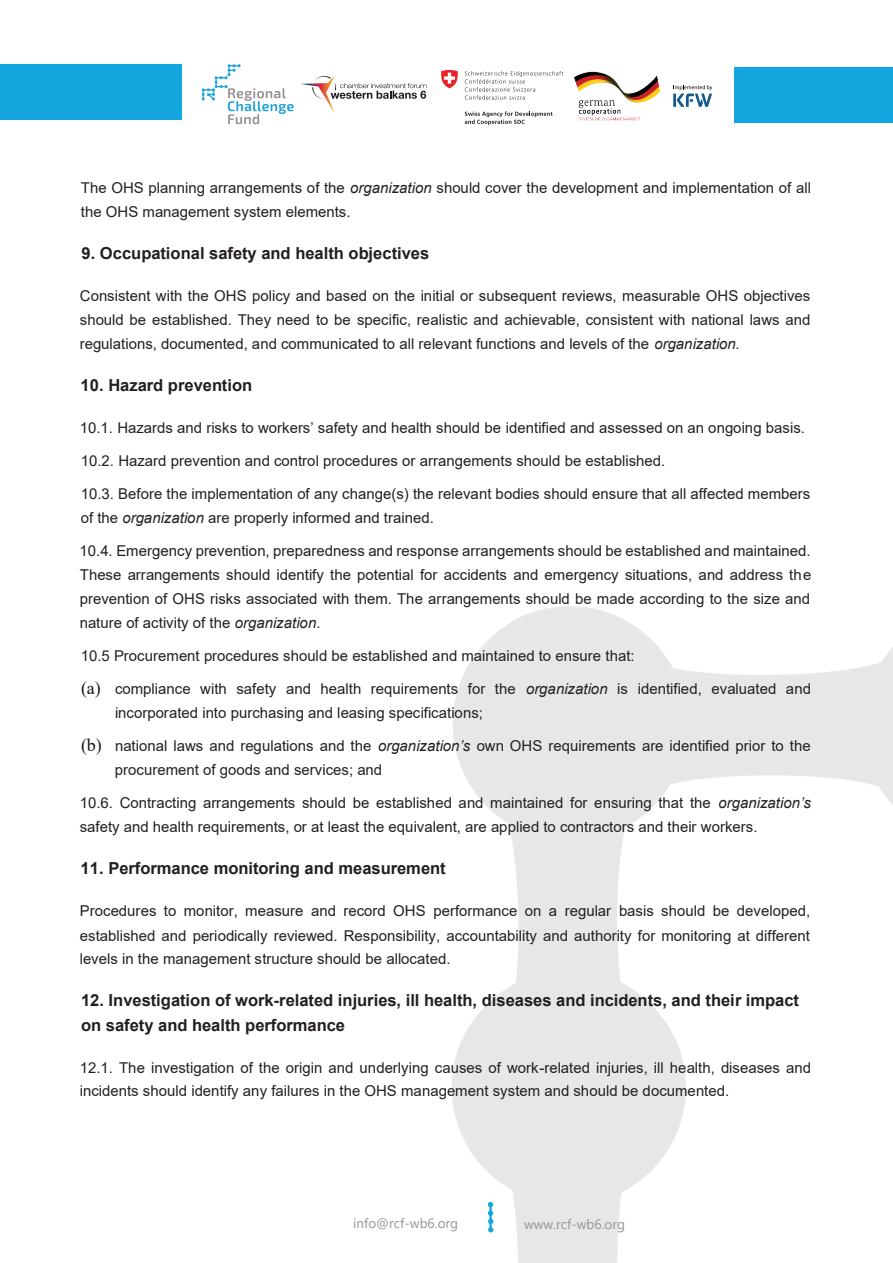
<style>
.page{position:relative;width:893px;height:1263px;background:#fff}
.page>*{position:absolute;margin:0;border:0;box-sizing:border-box;transform-origin:0 0}
.t1{font:700 16.5px/24.2px "Arial";color:#231f20}
.t2{font:15px/24px "Arial";color:#231f20}
.t3{font:13.5px "Segoe UI";color:#939598}
.s1{font-style:italic}
.s2{font-family:"Times New Roman";font-size:18px;color:#161414}
</style>
<div class="page">
<img style="left:181px;top:66px;width:712px;height:1197px">
<svg style="left:488px;top:1202px;width:5px;height:30px"></svg>
<div style="left:0;top:64px;width:181px;height:56px;background:#14a6df"></div>
<div style="left:735px;top:68px;width:158px;height:55px;background:#14a6df"></div>
<svg style="left:301px;top:76px;width:125px;height:38px"></svg>
<img style="left:571px;top:68px;width:93px;height:56px">
<svg style="left:202px;top:64px;width:92px;height:60px"></svg>
<svg style="left:465px;top:71px;width:98px;height:29px"></svg>
<svg style="left:465px;top:111px;width:88px;height:14px"></svg>
<svg style="left:441px;top:70px;width:17px;height:18px"></svg>
<svg style="left:673px;top:85px;width:39px;height:22px"></svg>
<p class="t2" style="left:81px;top:176px;width:732px">The OHS planning arrangements of the <span class="s1">organization</span> should cover the development and implementation of all the OHS management system elements.</p>
<p class="t1" style="left:82px;top:242px;width:349px">9. Occupational safety and health objectives</p>
<p class="t2" style="left:80px;top:284px;width:732px;text-align:justify">Consistent with the OHS policy and based on the initial or subsequent reviews, measurable OHS objectives should be established. They need to be specific, realistic and achievable, consistent with national laws and regulations, documented, and communicated to all relevant functions and levels of the <span class="s1">organization.</span></p>
<p class="t1" style="left:81px;top:374px;width:173px">10. Hazard prevention</p>
<p class="t2" style="left:80px;top:411px;width:727px;line-height:33px">10.1. Hazards and risks to workers’ safety and health should be identified and assessed on an ongoing basis.<br>10.2. Hazard prevention and control procedures or arrangements should be established.</p>
<p class="t2" style="left:81px;top:482px;width:731px">10.3. Before the implementation of any change(s) the relevant bodies should ensure that all affected members of the <span class="s1">organization</span> are properly informed and trained.</p>
<p class="t2" style="left:80px;top:539px;width:733px;text-align:justify">10.4. Emergency prevention, preparedness and response arrangements should be established and maintained.<br>These arrangements should identify the potential for accidents and emergency situations, and address the prevention of OHS risks associated with them. The arrangements should be made according to the size and nature of activity of the <span class="s1">organization</span>.</p>
<p class="t2" style="left:81px;top:640px;width:732px;line-height:33px">10.5 Procurement procedures should be established and maintained to ensure that:<br><span class="s2">(a)</span> compliance with safety and health requirements for the <span class="s1">organization</span> is identified, evaluated and</p>
<p class="t2" style="left:115px;top:701px;width:370px">incorporated into purchasing and leasing specifications;</p>
<p class="t2" style="left:115px;top:734px;width:697px;text-indent:-34px"><span class="s2">(b)</span> national laws and regulations and the <span class="s1">organization’s</span> own OHS requirements are identified prior to the procurement of goods and services; and</p>
<p class="t2" style="left:80px;top:791px;width:733px">10.6. Contracting arrangements should be established and maintained for ensuring that the <span class="s1">organization’s </span>safety and health requirements, or at least the equivalent, are applied to contractors and their workers.</p>
<p class="t1" style="left:81px;top:857px;width:367px">11. Performance monitoring and measurement</p>
<p class="t2" style="left:80px;top:899px;width:732px;text-align:justify">Procedures to monitor, measure and record OHS performance on a regular basis should be developed, established and periodically reviewed. Responsibility, accountability and authority for monitoring at different levels in the management structure should be allocated.</p>
<p class="t1" style="left:81px;top:989px;width:720px">12. Investigation of work-related injuries, ill health, diseases and incidents, and their impact on safety and health performance</p>
<p class="t2" style="left:80px;top:1055px;width:733px">12.1. The investigation of the origin and underlying causes of work-related injuries, ill health, diseases and incidents should identify any failures in the OHS management system and should be documented.</p>
<p class="t3" style="left:353px;top:1210px;width:106px">info@rcf-wb6.org</p>
<p class="t3" style="left:524px;top:1212px;width:103px">www.rcf-wb6.org</p>
</div>
